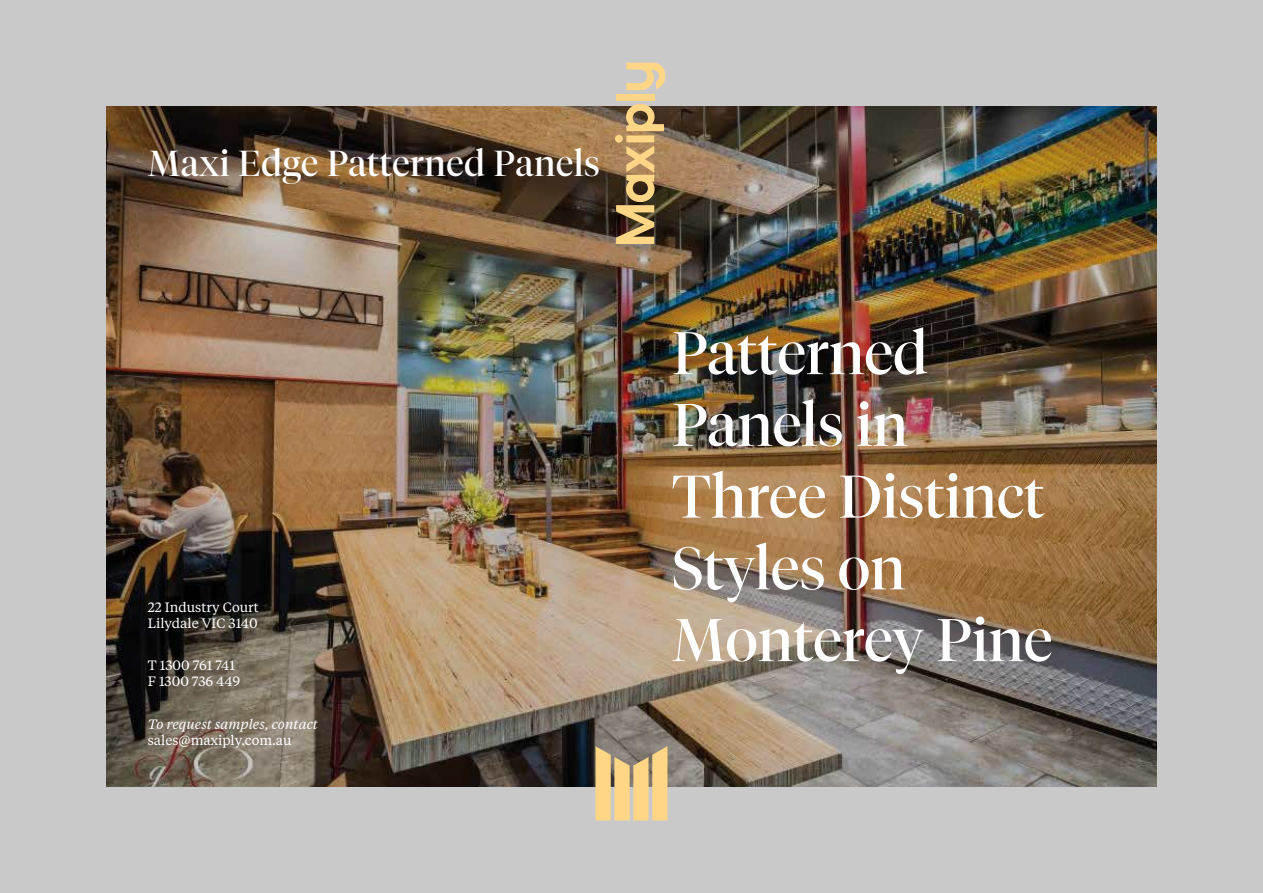
<style>
.page{position:relative;width:1263px;height:893px;background:#c9c9c9}
.page>*{position:absolute;margin:0;border:0;box-sizing:border-box;transform-origin:0 0}
.t1{font:59.7px/71.7px "Tiempos Fine";color:#fff}
.t2{font:36px "Tiempos Fine";letter-spacing:.015em;color:#fff}
.t3{font:13.5px/16.2px "Tiempos Text";color:#fff}
.t4{font:italic 13.5px "Tiempos Text";color:#fff}
</style>
<div class="page">
<img style="left:106px;top:106px;width:1051px;height:681px">
<svg style="left:615px;top:104px;width:49px;height:140px;background:#a38557"></svg>
<div style="left:616px;top:94px;width:38px;height:7px;background:#ffd685"></div>
<svg style="left:626px;top:63px;width:39px;height:27px"></svg>
<svg style="left:595px;top:746px;width:72px;height:74px;background:#e1c185"></svg>
<h2 class="t2" style="left:148px;top:142px;width:454px">Maxi Edge Patterned Panels</h2>
<p class="t3" style="left:148px;top:599px;width:113px">22 Industry Court<br>Lilydale VIC 3140</p>
<p class="t3" style="left:148px;top:657px;width:94px">T 1300 761 741<br>F 1300 736 449</p>
<p class="t4" style="left:148px;top:715px;width:172px">To request samples, contact</p>
<p class="t3" style="left:148px;top:732px;width:145px">sales@maxiply.com.au</p>
<h1 class="t1" style="left:672px;top:317px;width:382px">Patterned<br>Panels in<br>Three Distinct<br>Styles on<br>Monterey Pine</h1>
</div>
